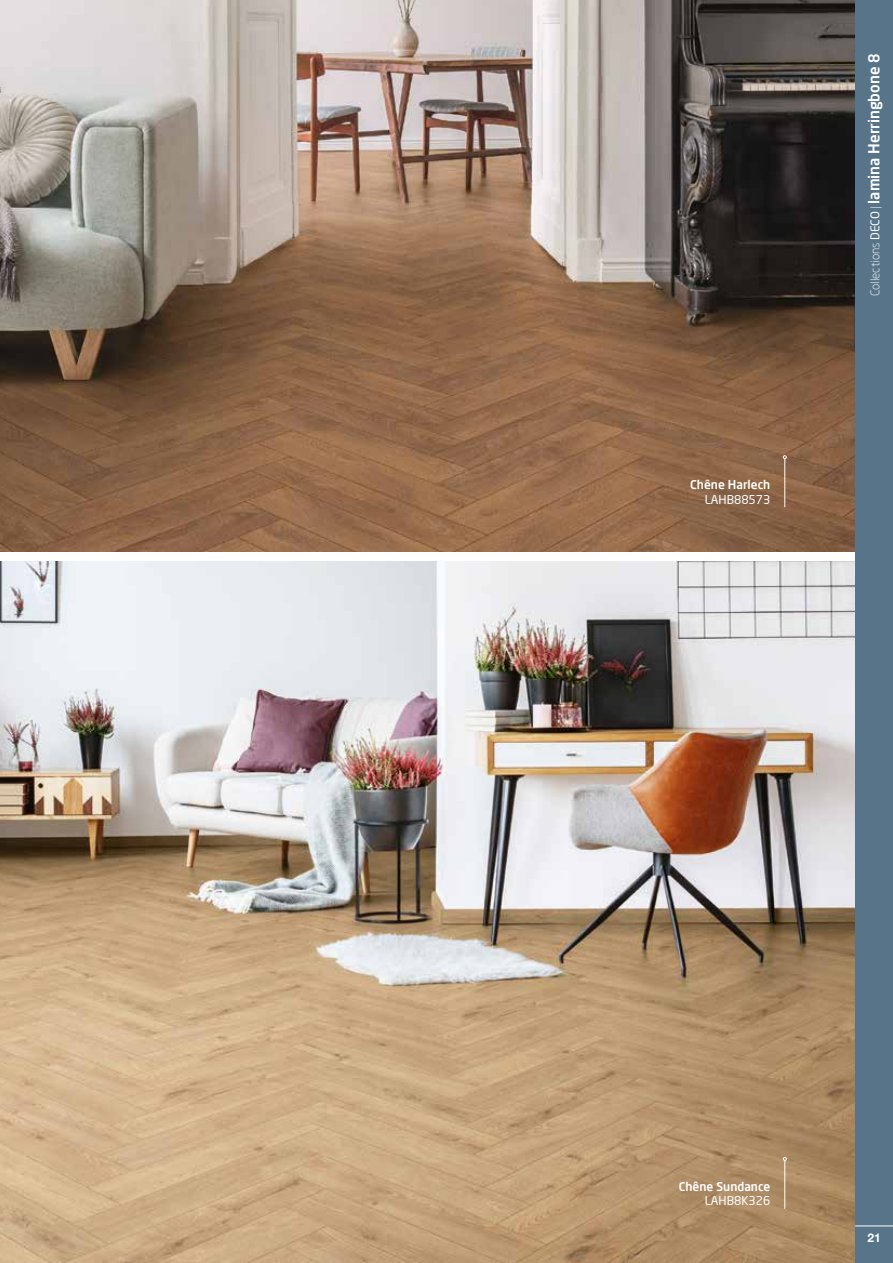
<style>
.page{position:relative;width:893px;height:1263px;background:#fff}
.page>*{position:absolute;margin:0;border:0;box-sizing:border-box;transform-origin:0 0}
.t1{font:500 15px "Neo Sans Pro";color:#fff}
.t2{font:500 12px "Neo Sans Pro";color:#fff}
.t3{font:12px "Neo Sans Pro";color:#fff}
.t4{font:700 12px "Helvetica Neue LT Std";color:#fff}
.s1{font-weight:300;font-size:12px}
.s2{font-weight:400;font-size:12px}
</style>
<div class="page">
<img style="left:0;top:0;width:855px;height:552px">
<img style="left:0;top:561px;width:855px;height:702px">
<div style="left:855px;top:0;width:38px;height:1263px;background:#577488"></div>
<hr style="left:855px;top:1225px;width:38px;height:1px;background:#fff">
<hr style="left:784px;top:1160px;width:1px;height:49px;background:#fff">
<svg style="left:783px;top:1157px;width:4px;height:4px"></svg>
<hr style="left:784px;top:459px;width:1px;height:48px;background:#fff">
<svg style="left:783px;top:455px;width:4px;height:4px"></svg>
<p class="t2" style="left:690px;top:477px;width:82px">Chêne Harlech</p>
<p class="t3" style="left:705px;top:492px;width:67px">LAHB88573</p>
<p class="t1" style="left:865px;top:296px;width:244px;rotate:-90deg"><span class="s1">Collections</span> <span class="s2">DECO</span> <span class="s1">|</span> lamina Herringbone 8</p>
<p class="t2" style="left:679px;top:1179px;width:93px">Chêne Sundance</p>
<p class="t3" style="left:705px;top:1193px;width:67px">LAHB8K326</p>
<p class="t4" style="left:867px;top:1230px;width:15px">21</p>
</div>
